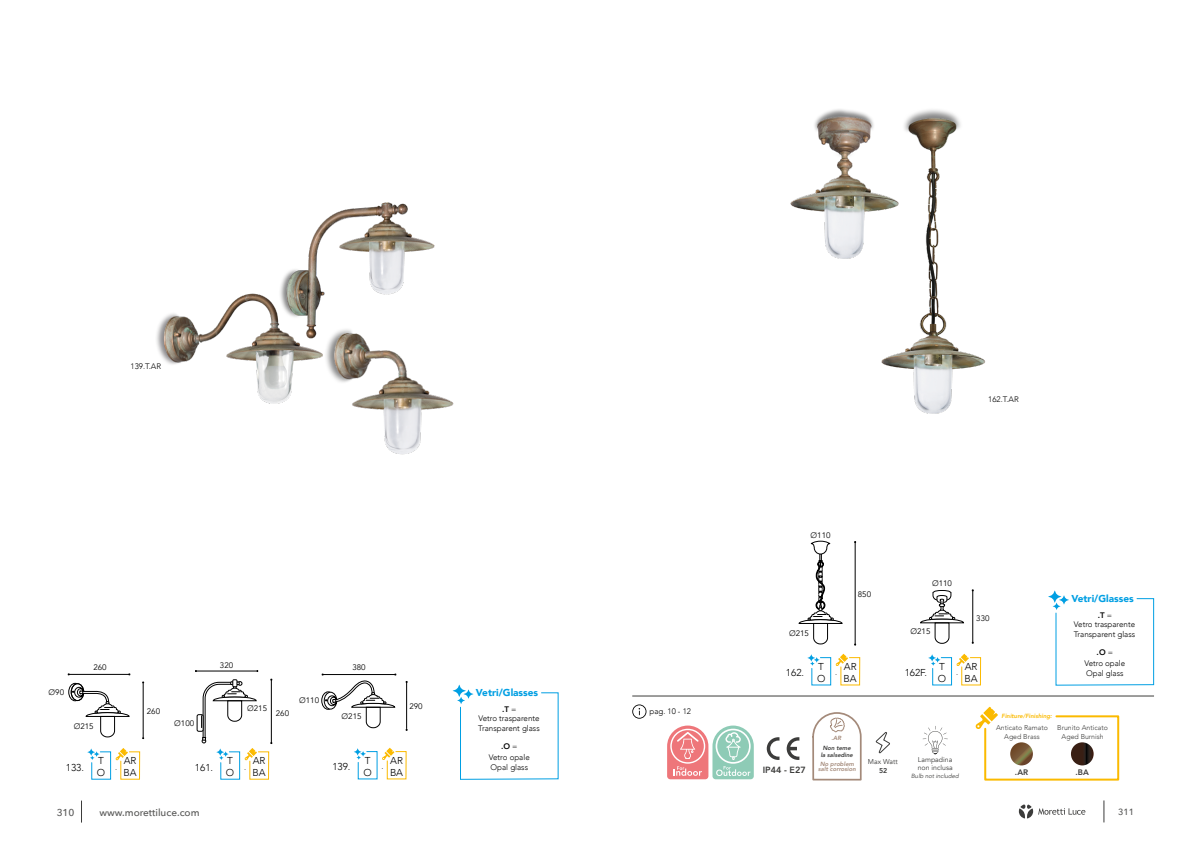
<style>
.page{position:relative;width:1191px;height:842px;background:#fff}
.page>*{position:absolute;margin:0;border:0;box-sizing:border-box;transform-origin:0 0}
.t1{font:300 10px/12px "Avenir";color:#000}
.t2{font:900 10px "Avenir";color:#009fe3}
.t3{font:500 10px "Avenir Next";color:#575756}
.t4{font:800 9px "Avenir";color:#3c3c3b}
.t5{font:500 9px "Avenir Next";color:#575756}
.t6{font:300 8px/9.6px "Avenir";color:#000}
.t7{font:8px "Avenir";color:#000}
.t8{font:800 8px "Avenir";color:#000}
.t9{font:800 8px "Avenir";color:#3c3c3b}
.t10{font:300 7px/8.4px "Avenir";color:#3c3c3b;text-align:center}
.t11{font:7px/8.4px "Avenir";color:#3c3c3b}
.t12{font:800 7px "Avenir";color:#3c3c3b}
.t13{font:italic 800 6px/5px "Avenir";color:#a48a7a;text-align:center}
.t14{font:italic 800 6px "Avenir";color:#fbba00}
.t15{font:italic 800 6px/7px "Avenir";color:#3c3c3b;text-align:center}
.t16{font:italic 6px "Avenir";color:#3c3c3b}
.s1{font-weight:300}
</style>
<div class="page">
<svg style="left:922px;top:726px;width:25px;height:28px"></svg>
<svg style="left:766px;top:737px;width:13px;height:23px"></svg>
<svg style="left:786px;top:737px;width:13px;height:23px"></svg>
<svg style="left:875px;top:732px;width:15px;height:22px"></svg>
<svg style="left:667px;top:725px;width:87px;height:54px"></svg>
<svg style="left:812px;top:712px;width:50px;height:69px"></svg>
<svg style="left:632px;top:704px;width:14px;height:15px"></svg>
<svg style="left:975px;top:707px;width:145px;height:74px"></svg>
<svg style="left:1010px;top:742px;width:23px;height:23px"></svg>
<svg style="left:1071px;top:742px;width:22px;height:23px"></svg>
<hr style="left:632px;top:696px;width:522px;height:1px;background:#3c3c3b">
<hr style="left:143px;top:683px;width:1px;height:54px;background:#000">
<hr style="left:69px;top:674px;width:60px;height:1px;background:#000">
<hr style="left:406px;top:682px;width:1px;height:47px;background:#000">
<hr style="left:197px;top:671px;width:59px;height:1px;background:#000">
<img style="left:280px;top:202px;width:155px;height:93px">
<img style="left:326px;top:329px;width:128px;height:126px">
<img style="left:156px;top:289px;width:169px;height:115px">
<svg style="left:68px;top:683px;width:61px;height:54px"></svg>
<div style="left:197px;top:714px;width:6px;height:17px;border:1px solid #000;border-radius:2px"></div>
<svg style="left:321px;top:673px;width:75px;height:55px"></svg>
<svg style="left:87px;top:748px;width:54px;height:32px"></svg>
<svg style="left:201px;top:679px;width:71px;height:101px"></svg>
<svg style="left:354px;top:748px;width:53px;height:32px"></svg>
<svg style="left:453px;top:685px;width:106px;height:95px"></svg>
<hr style="left:972px;top:590px;width:1px;height:52px;background:#000">
<hr style="left:855px;top:542px;width:1px;height:103px;background:#000">
<img style="left:881px;top:109px;width:105px;height:305px">
<img style="left:790px;top:109px;width:113px;height:150px">
<svg style="left:799px;top:541px;width:43px;height:103px"></svg>
<svg style="left:920px;top:590px;width:43px;height:54px"></svg>
<svg style="left:807px;top:654px;width:53px;height:32px"></svg>
<svg style="left:928px;top:654px;width:53px;height:32px"></svg>
<svg style="left:1048px;top:591px;width:106px;height:95px"></svg>
<svg style="left:1018px;top:804px;width:67px;height:14px"></svg>
<svg style="left:1103px;top:800px;width:1px;height:22px"></svg>
<svg style="left:81px;top:800px;width:1px;height:22px"></svg>
<p class="t6" style="left:131px;top:362px;width:32px">139.T.AR</p>
<p class="t6" style="left:988px;top:394px;width:32px">162.T.AR</p>
<p class="t7" style="left:810px;top:530px;width:22px"><span class="s1">Ø</span>110</p>
<p class="t7" style="left:932px;top:579px;width:22px"><span class="s1">Ø</span>110</p>
<p class="t7" style="left:858px;top:590px;width:15px">850</p>
<p class="t2" style="left:1071px;top:590px;width:64px">Vetri/Glasses</p>
<p class="t7" style="left:789px;top:628px;width:22px"><span class="s1">Ø</span>215</p>
<p class="t7" style="left:910px;top:626px;width:22px"><span class="s1">Ø</span>215</p>
<p class="t7" style="left:976px;top:613px;width:15px">330</p>
<p class="t8" style="left:1097px;top:609px;width:16px">.T <span class="s1">=</span></p>
<p class="t6" style="left:1073px;top:619px;width:63px">Vetro trasparente<br>Transparent glass</p>
<p class="t8" style="left:1096px;top:646px;width:18px">.O <span class="s1">=</span></p>
<p class="t7" style="left:93px;top:663px;width:15px">260</p>
<p class="t7" style="left:220px;top:660px;width:15px">320</p>
<p class="t7" style="left:352px;top:662px;width:15px">380</p>
<p class="t1" style="left:786px;top:667px;width:20px">162.</p>
<p class="t1" style="left:817px;top:660px;width:10px">T<br>O</p>
<p class="t1" style="left:843px;top:661px;width:15px">AR<br>BA</p>
<p class="t6" style="left:835px;top:668px;width:4px">.</p>
<p class="t1" style="left:904px;top:667px;width:24px">162F.</p>
<p class="t1" style="left:938px;top:660px;width:10px">T<br>O</p>
<p class="t1" style="left:964px;top:661px;width:15px">AR<br>BA</p>
<p class="t6" style="left:956px;top:668px;width:4px">.</p>
<p class="t6" style="left:1084px;top:659px;width:42px">Vetro opale<br>Opal glass</p>
<p class="t7" style="left:49px;top:687px;width:17px"><span class="s1">Ø</span>90</p>
<p class="t7" style="left:74px;top:721px;width:22px"><span class="s1">Ø</span>215</p>
<p class="t7" style="left:147px;top:706px;width:15px">260</p>
<p class="t7" style="left:174px;top:718px;width:22px"><span class="s1">Ø</span>100</p>
<p class="t7" style="left:247px;top:703px;width:22px"><span class="s1">Ø</span>215</p>
<p class="t7" style="left:276px;top:708px;width:15px">260</p>
<p class="t7" style="left:299px;top:695px;width:22px"><span class="s1">Ø</span>110</p>
<p class="t7" style="left:341px;top:711px;width:22px"><span class="s1">Ø</span>215</p>
<p class="t7" style="left:409px;top:702px;width:15px">290</p>
<p class="t2" style="left:476px;top:684px;width:64px">Vetri/Glasses</p>
<p class="t8" style="left:502px;top:703px;width:16px">.T <span class="s1">=</span></p>
<p class="t6" style="left:478px;top:714px;width:63px">Vetro trasparente<br>Transparent glass</p>
<p class="t6" style="left:649px;top:706px;width:43px">pag. 10 - 12</p>
<p class="t13" style="left:831px;top:736px;width:11px">.AR</p>
<p class="t14" style="left:1001px;top:712px;width:52px">Finiture/Finishing:</p>
<p class="t10" style="left:996px;top:723px;width:53px">Anticato Ramato<br>Aged Brass</p>
<p class="t10" style="left:1057px;top:723px;width:52px">Brunito Anticato<br>Aged Burnish</p>
<p class="t8" style="left:501px;top:740px;width:18px">.O <span class="s1">=</span></p>
<p class="t6" style="left:244px;top:762px;width:4px">.</p>
<p class="t1" style="left:332px;top:761px;width:20px">139.</p>
<p class="t1" style="left:363px;top:754px;width:10px">T<br>O</p>
<p class="t1" style="left:390px;top:755px;width:15px">AR<br>BA</p>
<p class="t1" style="left:66px;top:761px;width:20px">133.</p>
<p class="t1" style="left:97px;top:755px;width:10px">T<br>O</p>
<p class="t1" style="left:124px;top:755px;width:15px">AR<br>BA</p>
<p class="t6" style="left:115px;top:762px;width:4px">.</p>
<p class="t1" style="left:195px;top:761px;width:20px">161.</p>
<p class="t1" style="left:226px;top:755px;width:10px">T<br>O</p>
<p class="t1" style="left:253px;top:755px;width:15px">AR<br>BA</p>
<p class="t6" style="left:381px;top:762px;width:4px">.</p>
<p class="t6" style="left:489px;top:753px;width:42px">Vetro opale<br>Opal glass</p>
<p class="t4" style="left:762px;top:762px;width:44px">IP44 - E27</p>
<p class="t15" style="left:820px;top:744px;width:34px">Non teme la salsedine</p>
<p class="t13" style="left:818px;top:761px;width:39px">No problem salt corrosion</p>
<p class="t11" style="left:868px;top:757px;width:31px">Max Watt</p>
<p class="t12" style="left:879px;top:765px;width:10px">52</p>
<p class="t11" style="left:917px;top:755px;width:37px">Lampadina non inclusa</p>
<p class="t16" style="left:911px;top:773px;width:49px">Bulb not included</p>
<p class="t9" style="left:1015px;top:766px;width:15px">.AR</p>
<p class="t9" style="left:1075px;top:766px;width:15px">.BA</p>
<p class="t3" style="left:57px;top:804px;width:19px">310</p>
<p class="t3" style="left:99px;top:804px;width:102px">www.morettiluce.com</p>
<p class="t5" style="left:1118px;top:804px;width:18px">311</p>
</div>
